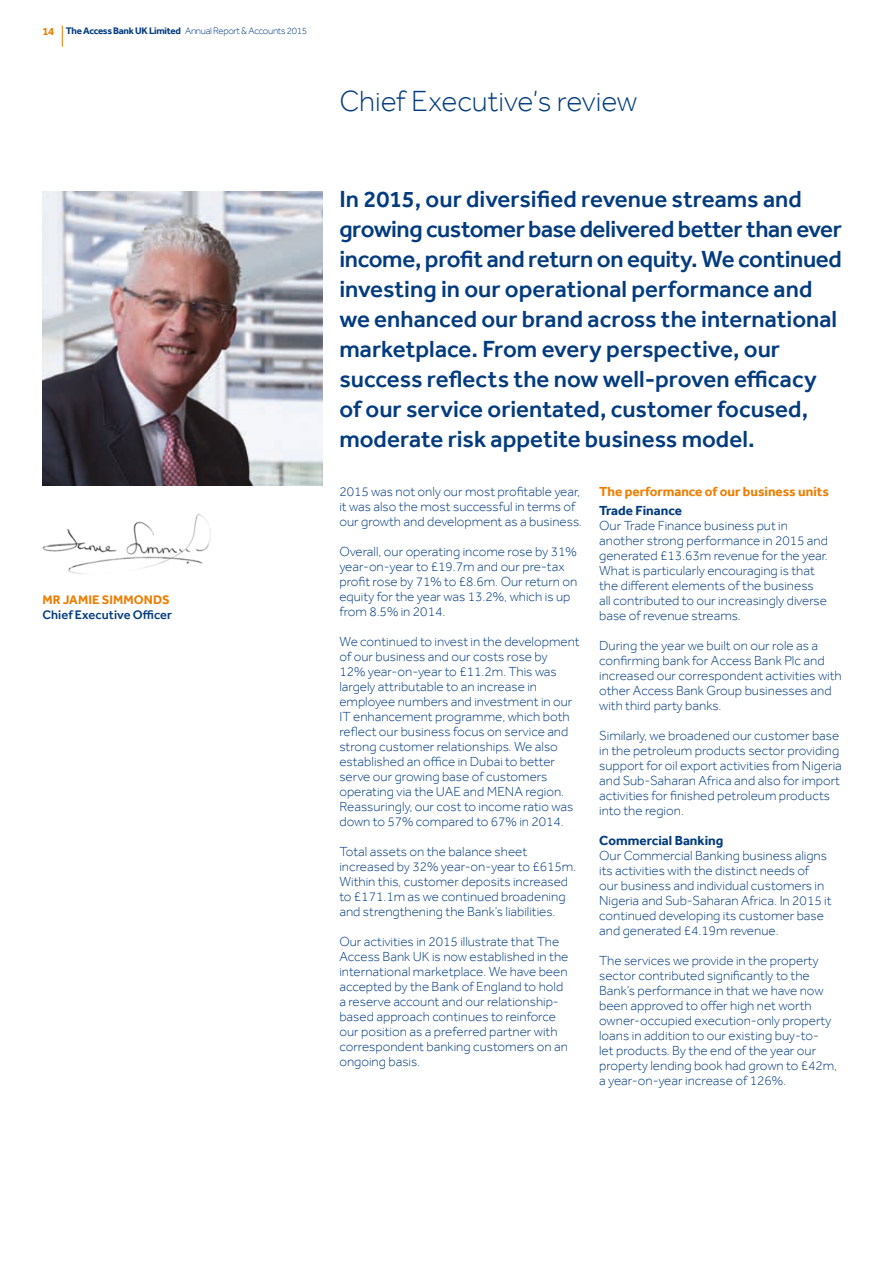
<style>
.page{position:relative;width:893px;height:1263px;background:#fff}
.page>*{position:absolute;margin:0;border:0;box-sizing:border-box;transform-origin:0 0}
.t1{font:300 30px "Effra";letter-spacing:-.005em;color:#033b7f}
.t2{font:500 24px/30px "Effra";letter-spacing:-.005em;color:#033b7f}
.t3{font:300 13.5px/15px "Effra";color:#033b7f}
.t4{font:700 13.5px "Effra";color:#ef7d00}
.t5{font:700 13.5px "Effra";color:#033b7f}
.t6{font:500 12.75px "Effra";letter-spacing:.005em;color:#033b7f}
.t7{font:700 12.75px "Effra";letter-spacing:.015em;color:#ef7d00}
.t8{font:300 9.75px "Effra";letter-spacing:-.03em;color:#033b7f}
.s1{font-weight:700;font-size:11.25px;color:#ef7d00}
.s2{font-weight:700}
</style>
<div class="page">
<svg style="left:62px;top:26px;width:1px;height:21px"></svg>
<img style="left:43px;top:513px;width:168px;height:61px">
<img style="left:43px;top:191px;width:279px;height:294px">
<p class="t8" style="left:43px;top:25px;width:266px"><span class="s1">14</span> <span class="s2">The Access Bank UK Limited</span> Annual Report &amp; Accounts 2015</p>
<p class="t7" style="left:43px;top:592px;width:129px">MR JAMIE SIMMONDS</p>
<p class="t6" style="left:43px;top:607px;width:131px">Chief Executive Officer</p>
<h1 class="t1" style="left:339px;top:84px;width:299px">Chief Executive’s review</h1>
<p class="t2" style="left:339px;top:184px;width:504px">In 2015, our diversified revenue streams and growing customer base delivered better than ever income, profit and return on equity. We continued investing in our operational performance and we enhanced our brand across the international marketplace. From every perspective, our success reflects the now well-proven efficacy of our service orientated, customer focused, moderate risk appetite business model.</p>
<p class="t3" style="left:339px;top:484px;width:244px">2015 was not only our most profitable year, it was also the most successful in terms of our growth and development as a business.</p>
<p class="t3" style="left:339px;top:544px;width:240px">Overall, our operating income rose by 31% year-on-year to £19.7m and our pre-tax profit rose by 71% to £8.6m. Our return on equity for the year was 13.2%, which is up from 8.5% in 2014.</p>
<p class="t3" style="left:339px;top:634px;width:242px">We continued to invest in the development of our business and our costs rose by<br>12% year-on-year to £11.2m. This was largely attributable to an increase in employee numbers and investment in our IT enhancement programme, which both reflect our business focus on service and strong customer relationships. We also established an office in Dubai to better serve our growing base of customers operating via the UAE and MENA region.<br>Reassuringly, our cost to income ratio was down to 57% compared to 67% in 2014.</p>
<p class="t3" style="left:339px;top:844px;width:238px">Total assets on the balance sheet increased by 32% year-on-year to £615m.<br>Within this, customer deposits increased to £171.1m as we continued broadening and strengthening the Bank’s liabilities.</p>
<p class="t3" style="left:339px;top:934px;width:230px">Our activities in 2015 illustrate that The Access Bank UK is now established in the international marketplace. We have been accepted by the Bank of England to hold a reserve account and our relationship&shy;based approach continues to reinforce our position as a preferred partner with correspondent banking customers on an ongoing basis.</p>
<p class="t4" style="left:599px;top:483px;width:231px">The performance of our business units</p>
<p class="t5" style="left:599px;top:503px;width:84px">Trade Finance</p>
<p class="t3" style="left:599px;top:518px;width:230px">Our Trade Finance business put in another strong performance in 2015 and generated £13.63m revenue for the year.<br>What is particularly encouraging is that the different elements of the business all contributed to our increasingly diverse base of revenue streams.</p>
<p class="t3" style="left:599px;top:638px;width:244px">During the year we built on our role as a confirming bank for Access Bank Plc and increased our correspondent activities with other Access Bank Group businesses and with third party banks.</p>
<p class="t3" style="left:599px;top:728px;width:244px">Similarly, we broadened our customer base in the petroleum products sector providing support for oil export activities from Nigeria and Sub-Saharan Africa and also for import activities for finished petroleum products into the region.</p>
<p class="t5" style="left:599px;top:833px;width:126px">Commercial Banking</p>
<p class="t3" style="left:599px;top:848px;width:234px">Our Commercial Banking business aligns its activities with the distinct needs of our business and individual customers in Nigeria and Sub-Saharan Africa. In 2015 it continued developing its customer base and generated £4.19m revenue.</p>
<p class="t3" style="left:599px;top:953px;width:240px">The services we provide in the property sector contributed significantly to the Bank’s performance in that we have now been approved to offer high net worth owner-occupied execution-only property loans in addition to our existing buy-to-<br>let products. By the end of the year our property lending book had grown to £42m, a year-on-year increase of 126%.</p>
</div>
